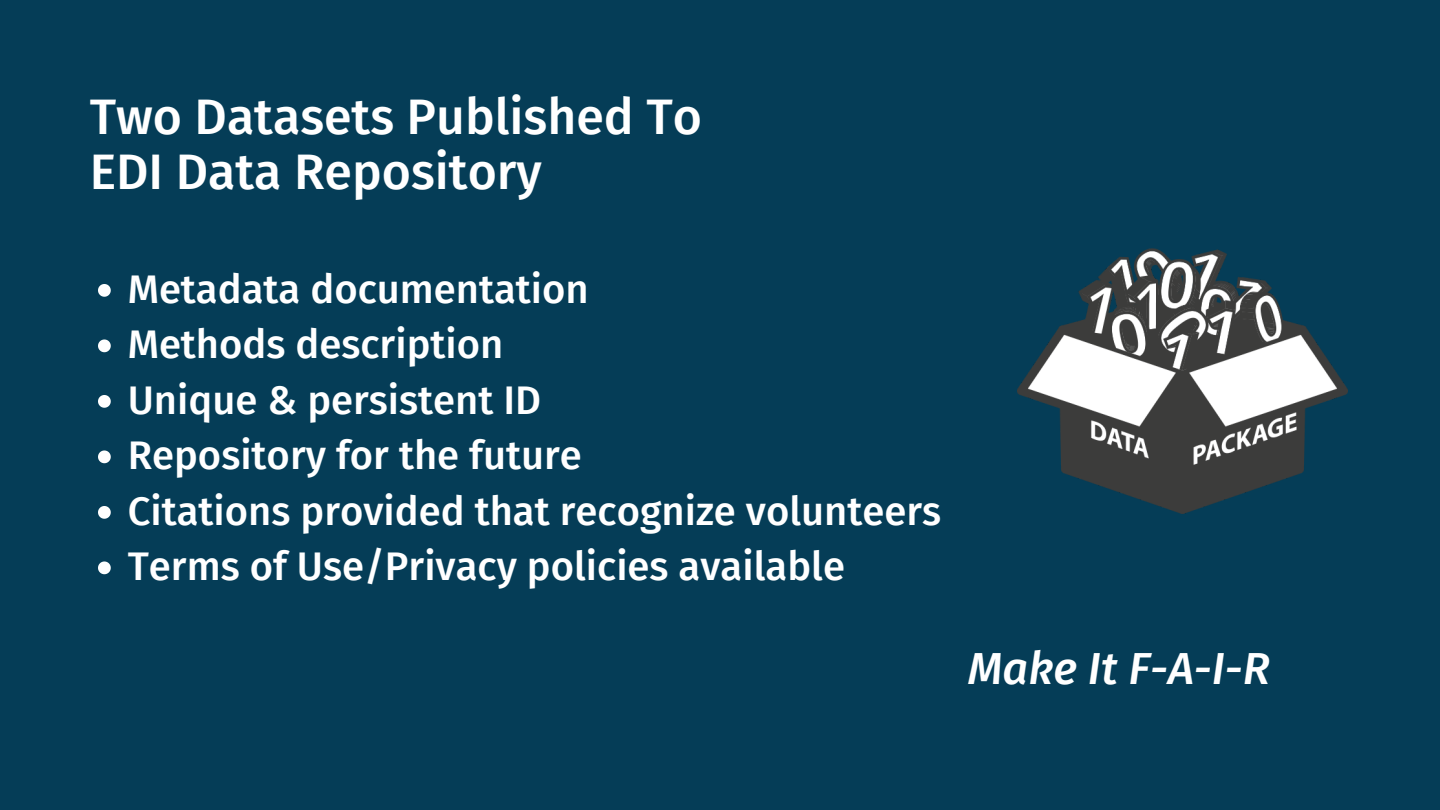
<style>
.page{position:relative;width:1440px;height:810px;background:#053d57}
.page>*{position:absolute;margin:0;border:0;box-sizing:border-box;transform-origin:0 0}
.t1{font:500 50px "Fira Sans";color:#fff}
.t2{font:italic 500 45px "Fira Sans";color:#fff}
.t3{font:500 40px "Fira Sans";color:#fff}
</style>
<div class="page">
<img style="left:1017px;top:248px;width:331px;height:266px">
<svg style="left:98px;top:284px;width:13px;height:13px"></svg>
<svg style="left:98px;top:339px;width:13px;height:13px"></svg>
<svg style="left:98px;top:395px;width:13px;height:13px"></svg>
<svg style="left:98px;top:450px;width:13px;height:13px"></svg>
<svg style="left:98px;top:506px;width:13px;height:13px"></svg>
<svg style="left:98px;top:561px;width:13px;height:13px"></svg>
<p class="t1" style="left:90px;top:87px;width:614px">Two Datasets Published To</p>
<p class="t1" style="left:90px;top:142px;width:454px">EDI Data Repository</p>
<p class="t3" style="left:128px;top:265px;width:463px">Metadata documentation</p>
<p class="t3" style="left:128px;top:321px;width:377px">Methods description</p>
<p class="t3" style="left:128px;top:376px;width:415px">Unique &amp; persistent ID</p>
<p class="t3" style="left:128px;top:432px;width:456px">Repository for the future</p>
<p class="t3" style="left:128px;top:487px;width:815px">Citations provided that recognize volunteers</p>
<p class="t3" style="left:128px;top:543px;width:719px">Terms of Use/Privacy policies available</p>
<p class="t2" style="left:968px;top:642px;width:304px">Make It F-A-I-R</p>
</div>
